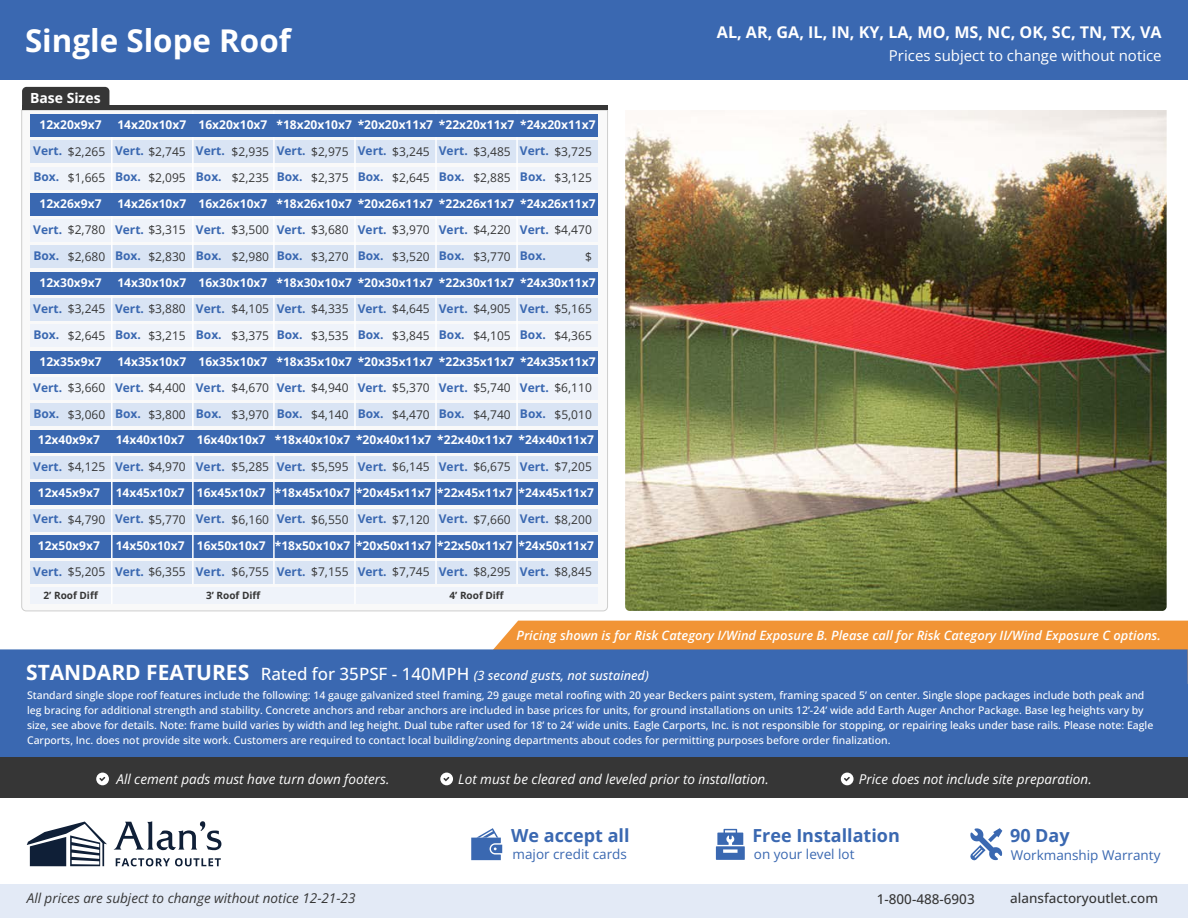
<style>
.page{position:relative;width:1188px;height:918px;background:#fff}
.page>*{position:absolute;margin:0;border:0;box-sizing:border-box;transform-origin:0 0}
.t1{font:700 31.35px "Open Sans";color:#fff}
.t2{font:700 18px "Open Sans";color:#3a68b1}
.t3{font:700 16.2px "Open Sans";color:#fff}
.t4{font:15px "Open Sans";color:#fff}
.t5{font:700 13.95px "Open Sans";color:#fff}
.t6{font:italic 13.5px "Open Sans";color:#fff}
.t7{font:13.5px "Open Sans";color:#3a68b1}
.t8{font:italic 13.5px "Open Sans";color:#363636}
.t9{font:500 13.5px "Open Sans";color:#363636}
.t10{font:italic 600 12.9px "Open Sans";color:#fff}
.t11{font:italic 500 12.75px "Open Sans";color:#fff}
.t12{font:12px/26.2px "Open Sans";color:#363636}
.t13{font:700 12px "Open Sans";color:#fff}
.t14{font:500 10.5px/15px "Open Sans";color:#fff}
.t15{font:700 10.05px "Open Sans";color:#363636}
.s1{font-weight:700;color:#3a68b1}
.s2{font-weight:700;font-style:normal;font-size:21px}
.s3{font-style:normal;font-size:16.95px}
</style>
<div class="page">
<svg style="left:21px;top:109px;width:587px;height:503px"></svg>
<div style="left:31px;top:509px;width:567px;height:23px;background:#d9e4f4"></div>
<div style="left:31px;top:482px;width:567px;height:23px;background:#3a68b1"></div>
<div style="left:31px;top:561px;width:567px;height:23px;background:#d9e4f4"></div>
<div style="left:31px;top:535px;width:567px;height:23px;background:#3a68b1"></div>
<div style="left:0;top:884px;width:1188px;height:34px;background:#e3eaf6"></div>
<div style="left:0;top:757px;width:1188px;height:40px;background:#363636"></div>
<div style="left:0;top:0;width:1188px;height:80px;background:#3a68b1"></div>
<div style="left:493px;top:621px;width:695px;height:28px;background:#f19435"></div>
<div style="left:0;top:685px;width:1188px;height:72px;background:#3a68b1"></div>
<div style="left:0;top:649px;width:1188px;height:36px;background:#3a68b1"></div>
<svg style="left:113px;top:821px;width:108px;height:29px"></svg>
<svg style="left:116px;top:858px;width:105px;height:8px"></svg>
<svg style="left:27px;top:822px;width:80px;height:44px"></svg>
<svg style="left:970px;top:828px;width:33px;height:33px"></svg>
<svg style="left:716px;top:829px;width:29px;height:31px"></svg>
<svg style="left:96px;top:773px;width:13px;height:12px"></svg>
<svg style="left:440px;top:773px;width:13px;height:12px"></svg>
<svg style="left:841px;top:773px;width:13px;height:12px"></svg>
<svg style="left:471px;top:828px;width:31px;height:32px"></svg>
<div style="left:31px;top:140px;width:567px;height:23px;background:#d9e4f4"></div>
<div style="left:31px;top:167px;width:567px;height:23px;background:#eff3fa"></div>
<div style="left:31px;top:219px;width:567px;height:23px;background:#eff3fa"></div>
<div style="left:31px;top:245px;width:567px;height:23px;background:#d9e4f4"></div>
<div style="left:31px;top:298px;width:567px;height:23px;background:#d9e4f4"></div>
<div style="left:31px;top:324px;width:567px;height:23px;background:#eff3fa"></div>
<div style="left:31px;top:377px;width:567px;height:23px;background:#eff3fa"></div>
<div style="left:31px;top:403px;width:567px;height:23px;background:#d9e4f4"></div>
<div style="left:31px;top:587px;width:567px;height:17px;background:#eff3fa"></div>
<div style="left:31px;top:456px;width:567px;height:23px;background:#d9e4f4"></div>
<hr style="left:111px;top:128px;width:2px;height:476px;background:#fff">
<hr style="left:192px;top:111px;width:2px;height:473px;background:#fff">
<hr style="left:273px;top:111px;width:2px;height:473px;background:#fff">
<hr style="left:354px;top:128px;width:2px;height:476px;background:#fff">
<hr style="left:435px;top:111px;width:2px;height:473px;background:#fff">
<hr style="left:516px;top:111px;width:2px;height:473px;background:#fff">
<div style="left:31px;top:114px;width:567px;height:23px;background:#3a68b1"></div>
<div style="left:31px;top:193px;width:567px;height:23px;background:#3a68b1"></div>
<div style="left:31px;top:272px;width:567px;height:23px;background:#3a68b1"></div>
<div style="left:31px;top:351px;width:567px;height:23px;background:#3a68b1"></div>
<div style="left:31px;top:430px;width:567px;height:23px;background:#3a68b1"></div>
<div style="left:22px;top:87px;width:87px;height:19px;background:#363636"></div>
<hr style="left:22px;top:106px;width:586px;height:4px;background:#363636">
<img style="left:625px;top:110px;width:542px;height:501px">
<h1 class="t1" style="left:25px;top:28px;width:267px">Single Slope Roof</h1>
<h3 class="t3" style="left:717px;top:26px;width:446px">AL, AR, GA, IL, IN, KY, LA, MO, MS, NC, OK, SC, TN, TX, VA</h3>
<p class="t4" style="left:889px;top:50px;width:274px">Prices subject to change without notice</p>
<p class="t5" style="left:30px;top:92px;width:72px">Base Sizes</p>
<p class="t13" style="left:40px;top:120px;width:63px">12x20x9x7</p>
<p class="t13" style="left:117px;top:120px;width:480px">14x20x10x7 16x20x10x7 *18x20x10x7 *20x20x11x7 *22x20x11x7 *24x20x11x7</p>
<p class="t12" style="left:33px;top:139px;width:560px"><span class="s1">Vert.</span> $2,265 <span class="s1">Vert.</span> $2,745 <span class="s1">Vert.</span> $2,935 <span class="s1">Vert.</span> $2,975 <span class="s1">Vert.</span> $3,245 <span class="s1">Vert.</span> $3,485 <span class="s1">Vert.</span> $3,725<br><span class="s1">Box.</span> $1,665 <span class="s1">Box.</span> $2,095 <span class="s1">Box.</span> $2,235 <span class="s1">Box.</span> $2,375 <span class="s1">Box.</span> $2,645 <span class="s1">Box.</span> $2,885 <span class="s1">Box.</span> $3,125</p>
<p class="t13" style="left:40px;top:199px;width:63px">12x26x9x7</p>
<p class="t13" style="left:117px;top:199px;width:480px">14x26x10x7 16x26x10x7 *18x26x10x7 *20x26x11x7 *22x26x11x7 *24x26x11x7</p>
<p class="t12" style="left:33px;top:218px;width:560px"><span class="s1">Vert.</span> $2,780 <span class="s1">Vert.</span> $3,315 <span class="s1">Vert.</span> $3,500 <span class="s1">Vert.</span> $3,680 <span class="s1">Vert.</span> $3,970 <span class="s1">Vert.</span> $4,220 <span class="s1">Vert.</span> $4,470<br><span class="s1">Box.</span> $2,680 <span class="s1">Box.</span> $2,830 <span class="s1">Box.</span> $2,980 <span class="s1">Box.</span> $3,270 <span class="s1">Box.</span> $3,520 <span class="s1">Box.</span> $3,770 <span class="s1">Box.</span></p>
<p class="t12" style="left:585px;top:244px;width:8px">$</p>
<p class="t13" style="left:40px;top:277px;width:63px">12x30x9x7</p>
<p class="t13" style="left:117px;top:277px;width:480px">14x30x10x7 16x30x10x7 *18x30x10x7 *20x30x11x7 *22x30x11x7 *24x30x11x7</p>
<p class="t12" style="left:33px;top:297px;width:560px"><span class="s1">Vert.</span> $3,245 <span class="s1">Vert.</span> $3,880 <span class="s1">Vert.</span> $4,105 <span class="s1">Vert.</span> $4,335 <span class="s1">Vert.</span> $4,645 <span class="s1">Vert.</span> $4,905 <span class="s1">Vert.</span> $5,165<br><span class="s1">Box.</span> $2,645 <span class="s1">Box.</span> $3,215 <span class="s1">Box.</span> $3,375 <span class="s1">Box.</span> $3,535 <span class="s1">Box.</span> $3,845 <span class="s1">Box.</span> $4,105 <span class="s1">Box.</span> $4,365</p>
<p class="t13" style="left:40px;top:356px;width:63px">12x35x9x7</p>
<p class="t13" style="left:117px;top:356px;width:480px">14x35x10x7 16x35x10x7 *18x35x10x7 *20x35x11x7 *22x35x11x7 *24x35x11x7</p>
<p class="t12" style="left:33px;top:376px;width:560px"><span class="s1">Vert.</span> $3,660 <span class="s1">Vert.</span> $4,400 <span class="s1">Vert.</span> $4,670 <span class="s1">Vert.</span> $4,940 <span class="s1">Vert.</span> $5,370 <span class="s1">Vert.</span> $5,740 <span class="s1">Vert.</span> $6,110<br><span class="s1">Box.</span> $3,060 <span class="s1">Box.</span> $3,800 <span class="s1">Box.</span> $3,970 <span class="s1">Box.</span> $4,140 <span class="s1">Box.</span> $4,470 <span class="s1">Box.</span> $4,740 <span class="s1">Box.</span> $5,010</p>
<p class="t13" style="left:38px;top:435px;width:63px">12x40x9x7</p>
<p class="t13" style="left:116px;top:435px;width:480px">14x40x10x7 16x40x10x7 *18x40x10x7 *20x40x11x7 *22x40x11x7 *24x40x11x7</p>
<p class="t12" style="left:33px;top:455px;width:560px"><span class="s1">Vert.</span> $4,125 <span class="s1">Vert.</span> $4,970 <span class="s1">Vert.</span> $5,285 <span class="s1">Vert.</span> $5,595 <span class="s1">Vert.</span> $6,145 <span class="s1">Vert.</span> $6,675 <span class="s1">Vert.</span> $7,205</p>
<p class="t13" style="left:38px;top:488px;width:63px">12x45x9x7</p>
<p class="t13" style="left:116px;top:488px;width:480px">14x45x10x7 16x45x10x7 *18x45x10x7 *20x45x11x7 *22x45x11x7 *24x45x11x7</p>
<p class="t12" style="left:33px;top:508px;width:560px"><span class="s1">Vert.</span> $4,790 <span class="s1">Vert.</span> $5,770 <span class="s1">Vert.</span> $6,160 <span class="s1">Vert.</span> $6,550 <span class="s1">Vert.</span> $7,120 <span class="s1">Vert.</span> $7,660 <span class="s1">Vert.</span> $8,200</p>
<p class="t13" style="left:38px;top:541px;width:63px">12x50x9x7</p>
<p class="t13" style="left:116px;top:541px;width:480px">14x50x10x7 16x50x10x7 *18x50x10x7 *20x50x11x7 *22x50x11x7 *24x50x11x7</p>
<p class="t12" style="left:33px;top:560px;width:560px"><span class="s1">Vert.</span> $5,205 <span class="s1">Vert.</span> $6,355 <span class="s1">Vert.</span> $6,755 <span class="s1">Vert.</span> $7,155 <span class="s1">Vert.</span> $7,745 <span class="s1">Vert.</span> $8,295 <span class="s1">Vert.</span> $8,845</p>
<p class="t15" style="left:44px;top:588px;width:56px">2’ Roof Diff</p>
<p class="t15" style="left:206px;top:588px;width:56px">3’ Roof Diff</p>
<p class="t15" style="left:450px;top:588px;width:56px">4’ Roof Diff</p>
<p class="t10" style="left:516px;top:630px;width:646px">Pricing shown is for Risk Category I/Wind Exposure B. Please call for Risk Category II/Wind Exposure C options.</p>
<p class="t11" style="left:26px;top:670px;width:624px"><span class="s2">STANDARD FEATURES</span> <span class="s3">Rated for 35PSF - 140MPH</span> (3 second gusts, not sustained)</p>
<p class="t14" style="left:27px;top:688px;width:1128px">Standard single slope roof features include the following: 14 gauge galvanized steel framing, 29 gauge metal roofing with 20 year Beckers paint system, framing spaced 5’ on center. Single slope packages include both peak and leg bracing for additional strength and stability. Concrete anchors and rebar anchors are included in base prices for units, for ground installations on units 12’-24’ wide add Earth Auger Anchor Package. Base leg heights vary by size, see above for details. Note: frame build varies by width and leg height. Dual tube rafter used for 18’ to 24’ wide units. Eagle Carports, Inc. is not responsible for stopping, or repairing leaks under base rails. Please note: Eagle Carports, Inc. does not provide site work. Customers are required to contact local building/zoning departments about codes for permitting purposes before order finalization.</p>
<p class="t6" style="left:116px;top:773px;width:274px">All cement pads must have turn down footers.</p>
<p class="t6" style="left:458px;top:773px;width:312px">Lot must be cleared and leveled prior to installation.</p>
<p class="t6" style="left:859px;top:773px;width:234px">Price does not include site preparation.</p>
<p class="t8" style="left:27px;top:893px;width:330px">All prices are subject to change without notice 12-21-23</p>
<h2 class="t2" style="left:511px;top:828px;width:120px">We accept all</h2>
<p class="t7" style="left:513px;top:849px;width:116px">major credit cards</p>
<h2 class="t2" style="left:752px;top:828px;width:149px">Free Installation</h2>
<p class="t7" style="left:754px;top:849px;width:102px">on your level lot</p>
<h2 class="t2" style="left:1010px;top:828px;width:61px">90 Day</h2>
<p class="t7" style="left:1011px;top:850px;width:151px">Workmanship Warranty</p>
<p class="t9" style="left:877px;top:889px;width:99px">1-800-488-6903</p>
<p class="t9" style="left:1010px;top:889px;width:149px">alansfactoryoutlet.com</p>
</div>
